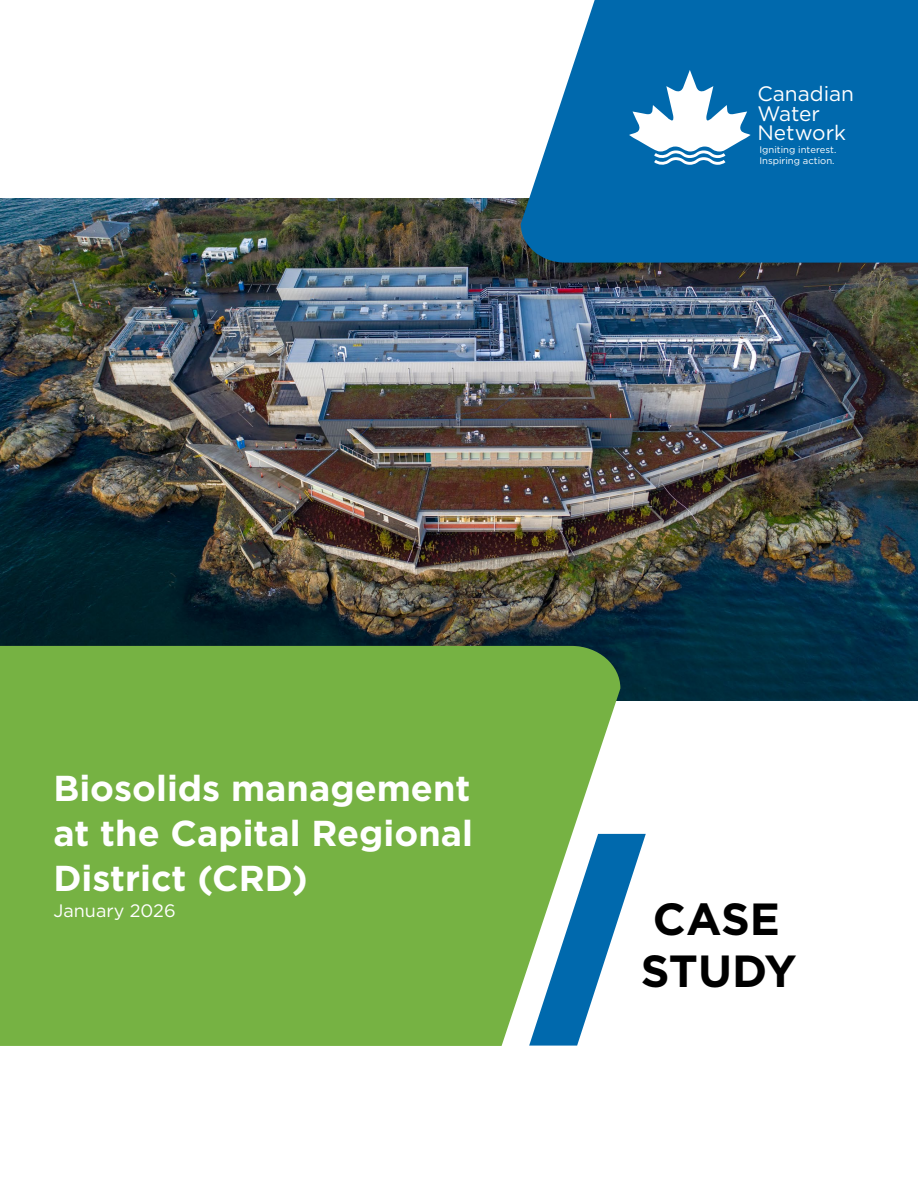
<style>
.page{position:relative;width:918px;height:1188px;background:#fff}
.page>*{position:absolute;margin:0;border:0;box-sizing:border-box;transform-origin:0 0}
.t1{font:700 45px/52.1px "Gotham";color:#000}
.t2{font:700 36px/45px "Gotham";color:#fff;text-align:justify}
.t3{font:20.85px/19.5px "Gotham";color:#fff}
.t4{font:18px "Gotham";color:#fff}
.t5{font:9.45px/11.4px "Gotham";color:#fff}
</style>
<div class="page">
<img style="left:0;top:198px;width:918px;height:503px">
<svg style="left:521px;top:0;width:397px;height:263px;background:#1675b3"></svg>
<div style="left:0;top:646px;width:620px;height:400px;background:#76b243"></div>
<svg style="left:629px;top:70px;width:122px;height:96px"></svg>
<svg style="left:529px;top:834px;width:117px;height:212px"></svg>
<p class="t3" style="left:757px;top:84px;width:98px">Canadian<br>Water<br>Network</p>
<p class="t5" style="left:760px;top:143px;width:78px">Igniting interest.<br>Inspiring action.</p>
<p class="t2" style="left:53px;top:766px;width:421px">Biosolids management at the Capital Regional District (CRD)</p>
<p class="t4" style="left:53px;top:899px;width:124px">January 2026</p>
<p class="t1" style="left:641px;top:893px;width:157px">CASE<br>STUDY</p>
</div>
